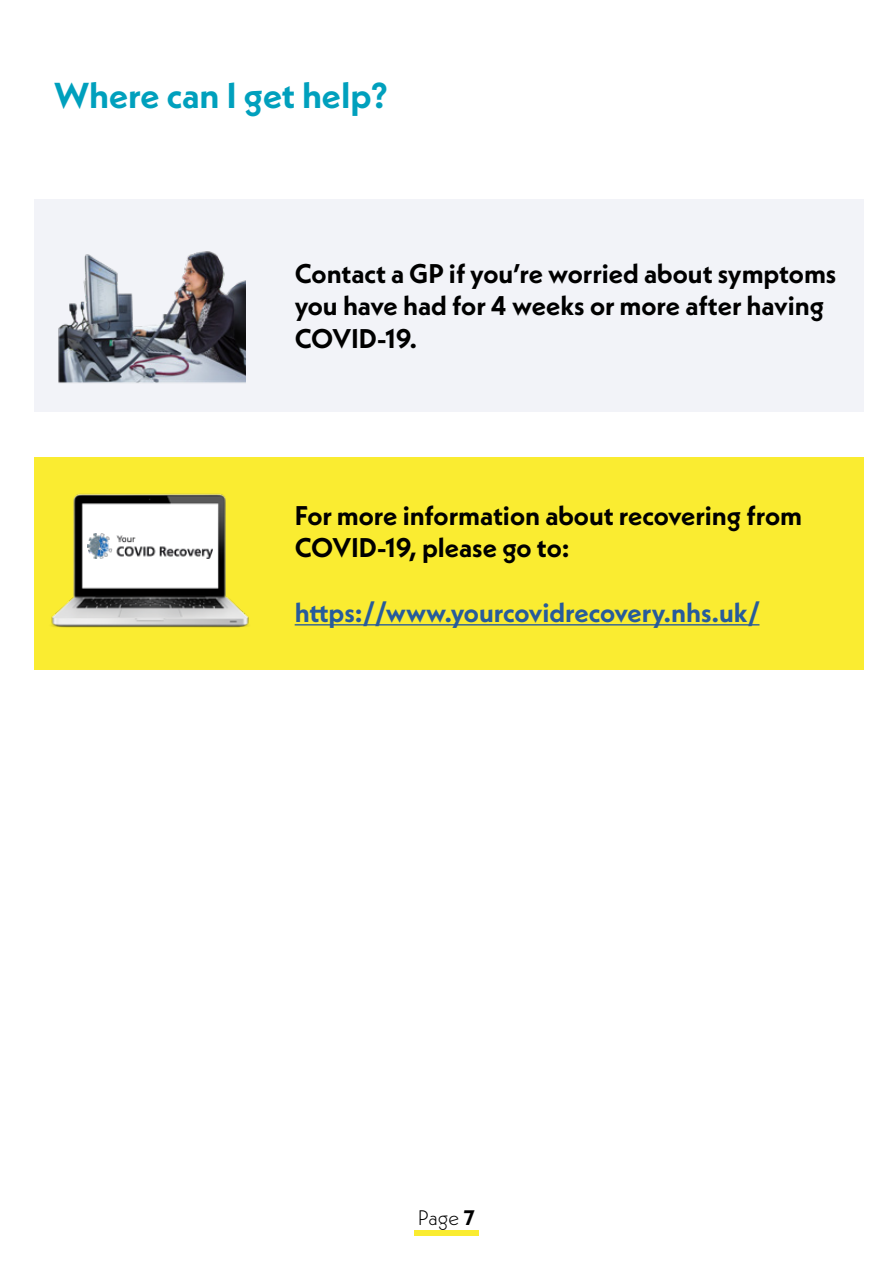
<style>
.page{position:relative;width:893px;height:1263px;background:#fff}
.page>*{position:absolute;margin:0;border:0;box-sizing:border-box;transform-origin:0 0}
.t1{font:700 36px "Neue Kabel";color:#00a0bd}
.t2{font:700 27px/32.4px "Neue Kabel";color:#000}
.t3{font:700 27px "Neue Kabel";color:#275b9b}
.t4{font:300 21px "Neue Kabel";color:#000}
.s1{font-weight:700}
</style>
<div class="page">
<div style="left:414px;top:1230px;width:64px;height:5px;background:#faec31"></div>
<div style="left:35px;top:457px;width:829px;height:213px;background:#faec31"></div>
<img style="left:51px;top:493px;width:198px;height:135px">
<div style="left:35px;top:199px;width:829px;height:212px;background:#f2f3f8"></div>
<hr style="left:295px;top:624px;width:464px;height:1px;background:#275b9b">
<img style="left:58px;top:251px;width:187px;height:132px">
<img style="left:87px;top:533px;width:125px;height:25px">
<h1 class="t1" style="left:54px;top:73px;width:335px">Where can I get help?</h1>
<p class="t2" style="left:295px;top:257px;width:543px">Contact a GP if you’re worried about symptoms you have had for 4 weeks or more after having<br>COVID-19.</p>
<p class="t2" style="left:295px;top:499px;width:509px">For more information about recovering from<br>COVID-19, please go to:</p>
<p class="t3" style="left:295px;top:595px;width:467px">https://www.yourcovidrecovery.nhs.uk/</p>
<p class="t4" style="left:418px;top:1204px;width:59px">Page <span class="s1">7</span></p>
</div>
